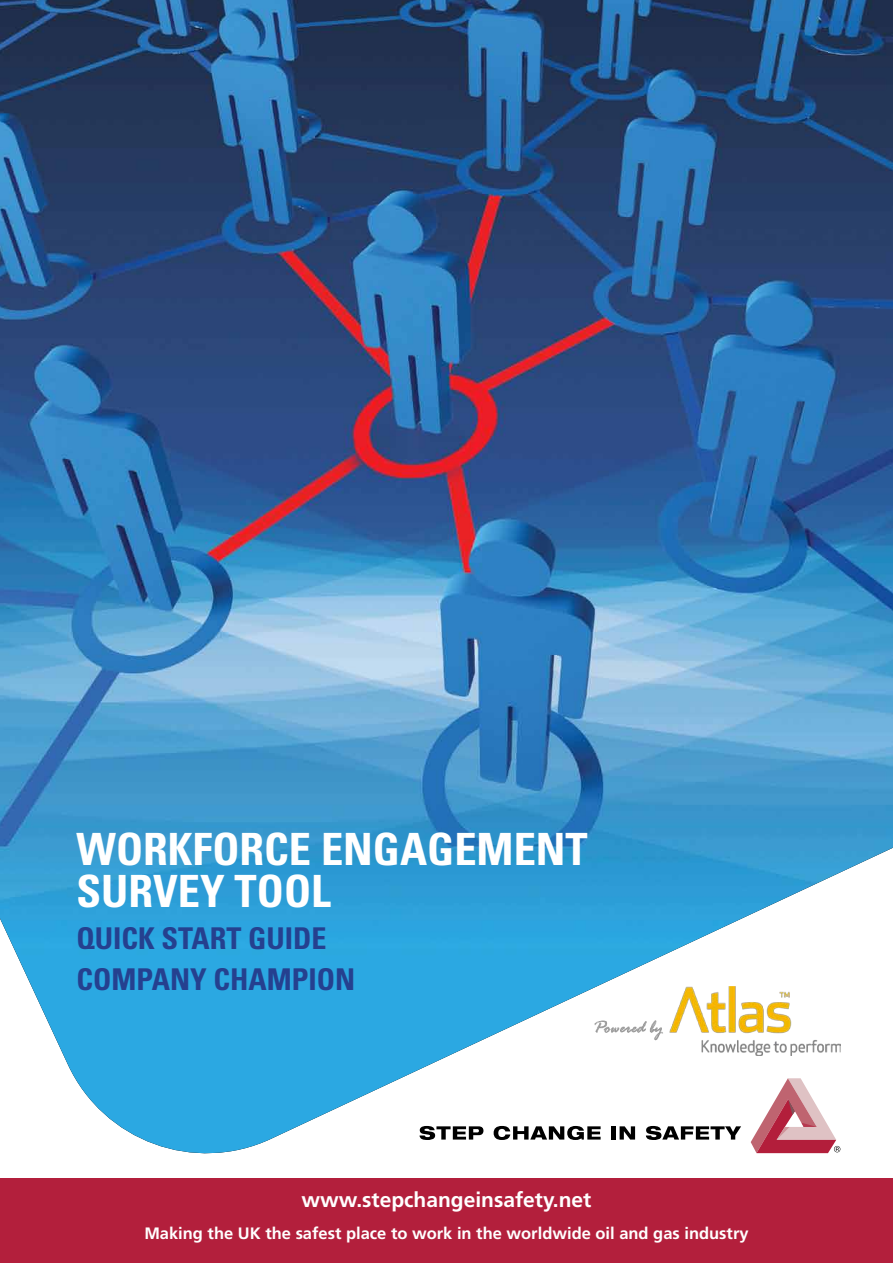
<style>
.page{position:relative;width:893px;height:1263px;background:#fff}
.page>*{position:absolute;margin:0;border:0;box-sizing:border-box;transform-origin:0 0}
.t1{font:700 condensed 44.4px/41.7px "Univers";color:#fff}
.t2{font:700 condensed 30px "Univers";color:#25408f}
.t3{font:700 21px "Frutiger";color:#fff}
.t4{font:700 16.5px "Frutiger";color:#fff}
</style>
<div class="page">
<img style="left:0;top:0;width:893px;height:1154px">
<svg style="left:420px;top:1126px;width:63px;height:14px"></svg>
<svg style="left:494px;top:1126px;width:107px;height:14px"></svg>
<div style="left:611px;top:1126px;width:5px;height:13px;background:#000"></div>
<svg style="left:620px;top:1126px;width:15px;height:13px"></svg>
<svg style="left:646px;top:1126px;width:95px;height:14px"></svg>
<svg style="left:751px;top:1078px;width:89px;height:75px"></svg>
<div style="left:0;top:1179px;width:893px;height:84px;background:#b31f3c"></div>
<img style="left:595px;top:986px;width:246px;height:69px">
<h1 class="t1" style="left:77px;top:828px;width:513px">WORKFORCE ENGAGEMENT<br>SURVEY TOOL</h1>
<h2 class="t2" style="left:77px;top:919px;width:119px">QUICK START</h2>
<h2 class="t2" style="left:248px;top:919px;width:77px">GUIDE</h2>
<h2 class="t2" style="left:77px;top:961px;width:95px">COM PANY</h2>
<h2 class="t2" style="left:213px;top:961px;width:122px">CHAMPION</h2>
<p class="t3" style="left:302px;top:1187px;width:291px">www.stepchangeinsafety.net</p>
<p class="t4" style="left:144px;top:1223px;width:606px">Making the UK the safest place to work in the worldwide oil and gas industry</p>
</div>
